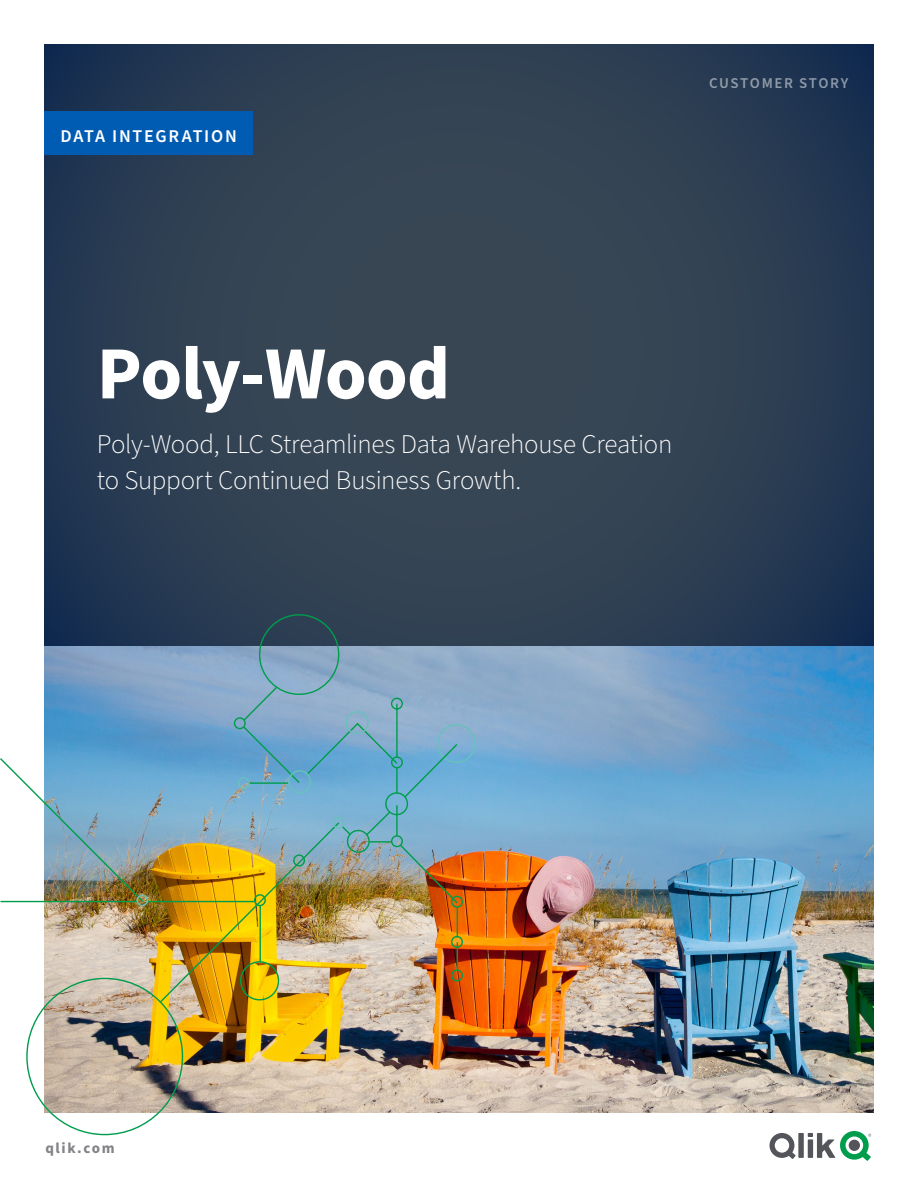
<style>
.page{position:relative;width:918px;height:1188px;background:#fff}
.page>*{position:absolute;margin:0;border:0;box-sizing:border-box;transform-origin:0 0}
.Cover_Main_Heading{font:700 75px "Source Sans Pro";letter-spacing:-.015em;color:#fff}
.Cover_Sub_heading{font:300 27px/36px "Source Sans Pro";letter-spacing:-.01em;color:#fff}
.t1{font:600 18px "Source Sans Pro";letter-spacing:.095em;color:#fff}
.t2{font:600 15px "Source Sans Pro";letter-spacing:.105em;color:#fff}
.DATE{font:700 15px "Source Sans Pro";letter-spacing:.105em;color:#848488}
</style>
<div class="page">
<svg style="left:769px;top:1131px;width:102px;height:30px"></svg>
<svg style="left:44px;top:44px;width:829px;height:603px;background:#2e3f52"></svg>
<div style="left:44px;top:112px;width:209px;height:43px;background:#005cb3"></div>
<img style="left:280px;top:647px;width:593px;height:466px">
<svg style="left:26px;top:1004px;width:254px;height:132px"></svg>
<div style="left:437px;top:724px;width:39px;height:39px;border:1px solid #66c2ba;border-radius:50%"></div>
<img style="left:0;top:613px;width:459px;height:391px">
<img style="left:233px;top:710px;width:231px;height:272px">
<div style="left:137px;top:895px;width:11px;height:11px;border:1px solid #66c2ba;border-radius:50%"></div>
<p class="t1" style="left:61px;top:124px;width:178px">DATA INTEGRATION</p>
<p class="t2" style="left:709px;top:73px;width:141px">CUSTOMER STORY</p>
<p class="Cover_Main_Heading" style="left:97px;top:322px;width:355px">Poly-Wood</p>
<p class="Cover_Sub_heading" style="left:97px;top:427px;width:577px">Poly-Wood, LLC Streamlines Data Warehouse Creation to Support Continued Business Growth.</p>
<p class="DATE" style="left:45px;top:1137px;width:71px">qlik.com</p>
</div>
